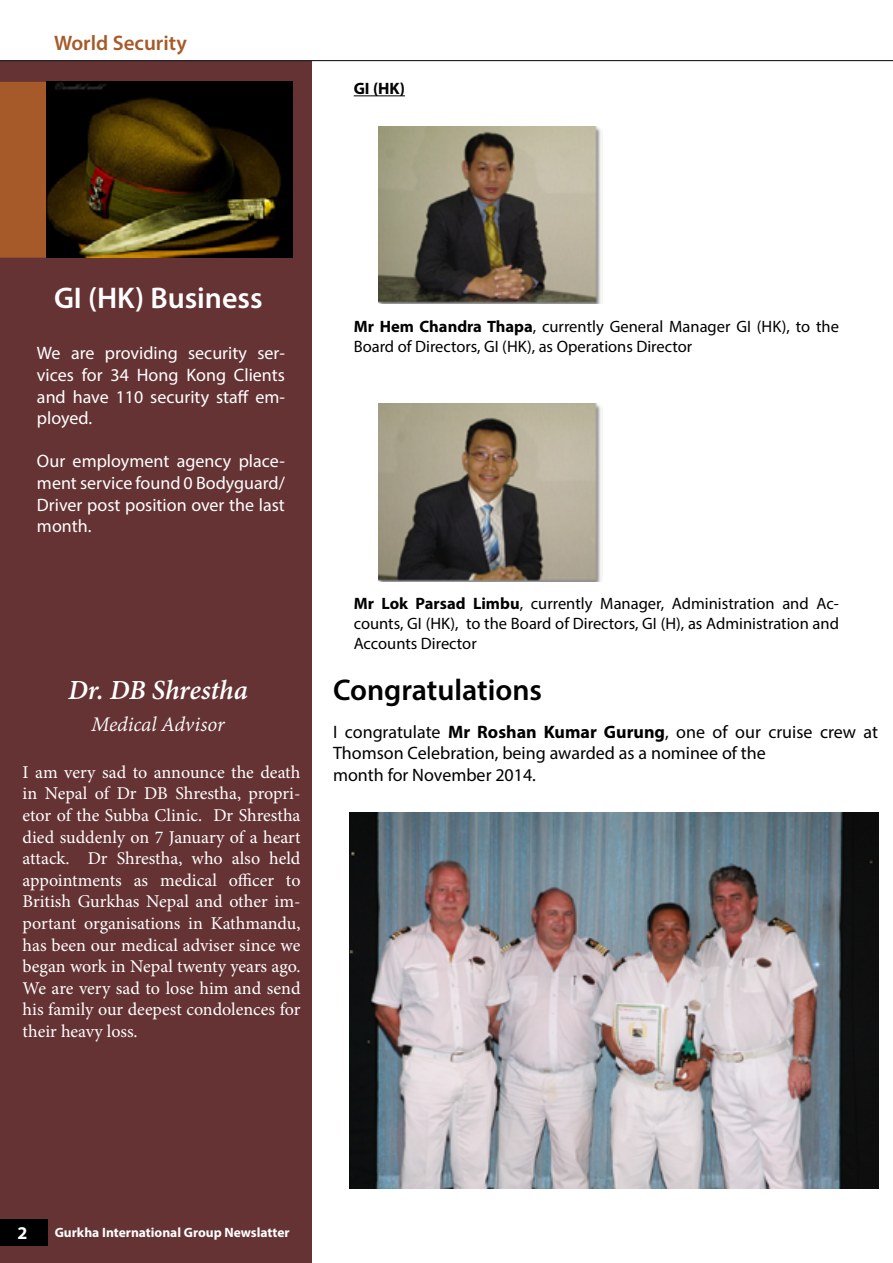
<style>
.page{position:relative;width:893px;height:1263px;background:#fff}
.page>*{position:absolute;margin:0;border:0;box-sizing:border-box;transform-origin:0 0}
.t1{font:600 30px "Myriad Pro";color:#000}
.t2{font:600 30px "Myriad Pro";color:#fff}
.t3{font:italic 700 30px "Adobe Devanagari";letter-spacing:-.005em;color:#fff}
.t4{font:italic 22.5px "Adobe Devanagari";letter-spacing:-.01em;color:#fff}
.t5{font:600 21px "Myriad Pro";color:#a75a29}
.t6{font:18px/21.6px "Minion Pro";color:#fff;text-align:justify}
.t7{font:18px/21.6px "Myriad Pro";color:#fff;text-align:justify}
.t8{font:18px/21.6px "Myriad Pro";color:#000}
.t9{font:700 18px "Myriad Pro";color:#fff}
.t10{font:16.5px/19.8px "Myriad Pro";color:#000}
.t11{font:700 16.5px "Myriad Pro";color:#000}
.t12{font:700 13.5px "Myriad Pro";color:#fff}
.s1{font-weight:700}
</style>
<div class="page">
<div style="left:0;top:24px;width:311px;height:1239px;background:#663334"></div>
<svg style="left:0;top:24px;width:893px;height:37px"></svg>
<div style="left:0;top:1219px;width:47px;height:26px;background:#000"></div>
<div style="left:0;top:82px;width:47px;height:176px;background:#a75a29"></div>
<img style="left:47px;top:82px;width:246px;height:176px">
<img style="left:349px;top:812px;width:529px;height:376px">
<hr style="left:354px;top:95px;width:51px;height:1px;background:#000">
<img style="left:379px;top:126px;width:222px;height:178px">
<img style="left:379px;top:403px;width:222px;height:178px">
<p class="t5" style="left:54px;top:29px;width:134px">World Security</p>
<p class="t11" style="left:354px;top:78px;width:53px">GI (HK)</p>
<h1 class="t2" style="left:54px;top:279px;width:210px">GI (HK) Business</h1>
<p class="t7" style="left:37px;top:342px;width:249px">We are providing security ser&shy;vices for 34 Hong Kong Clients and have 110 security staff em&shy;ployed.</p>
<p class="t7" style="left:37px;top:450px;width:249px">Our employment agency place&shy;ment service found 0 Bodyguard/ Driver post position over the last month.</p>
<h1 class="t3" style="left:68px;top:673px;width:181px">Dr. DB Shrestha</h1>
<p class="t4" style="left:91px;top:711px;width:135px">Medical Advisor</p>
<p class="t6" style="left:23px;top:761px;width:279px">I am very sad to announce the death in Nepal of Dr DB Shrestha, propri&shy;etor of the Subba Clinic. Dr Shrestha died suddenly on 7 January of a heart attack. Dr Shrestha, who also held appointments as medical officer to British Gurkhas Nepal and other im&shy;portant organisations in Kathmandu, has been our medical adviser since we began work in Nepal twenty years ago.<br>We are very sad to lose him and send his family our deepest condolences for their heavy loss.</p>
<p class="t10" style="left:354px;top:316px;width:487px"><span class="s1">Mr Hem Chandra Thapa</span>, currently General Manager GI (HK), to the<br>Board of Directors, GI (HK), as Operations Director</p>
<p class="t10" style="left:354px;top:593px;width:487px;text-align:justify"><span class="s1">Mr Lok Parsad Limbu</span>, currently Manager, Administration and Ac&shy;counts, GI (HK), to the Board of Directors, GI (H), as Administration and Accounts Director</p>
<h1 class="t1" style="left:333px;top:671px;width:210px">Congratulations</h1>
<p class="t8" style="left:333px;top:721px;width:546px">I congratulate <span class="s1">Mr Roshan Kumar Gurung</span>, one of our cruise crew at<br>Thomson Celebration, being awarded as a nominee of the<br>month for November 2014.</p>
<p class="t9" style="left:18px;top:1221px;width:11px">2</p>
<p class="t12" style="left:55px;top:1223px;width:236px">Gurkha International Group Newslatter</p>
</div>
